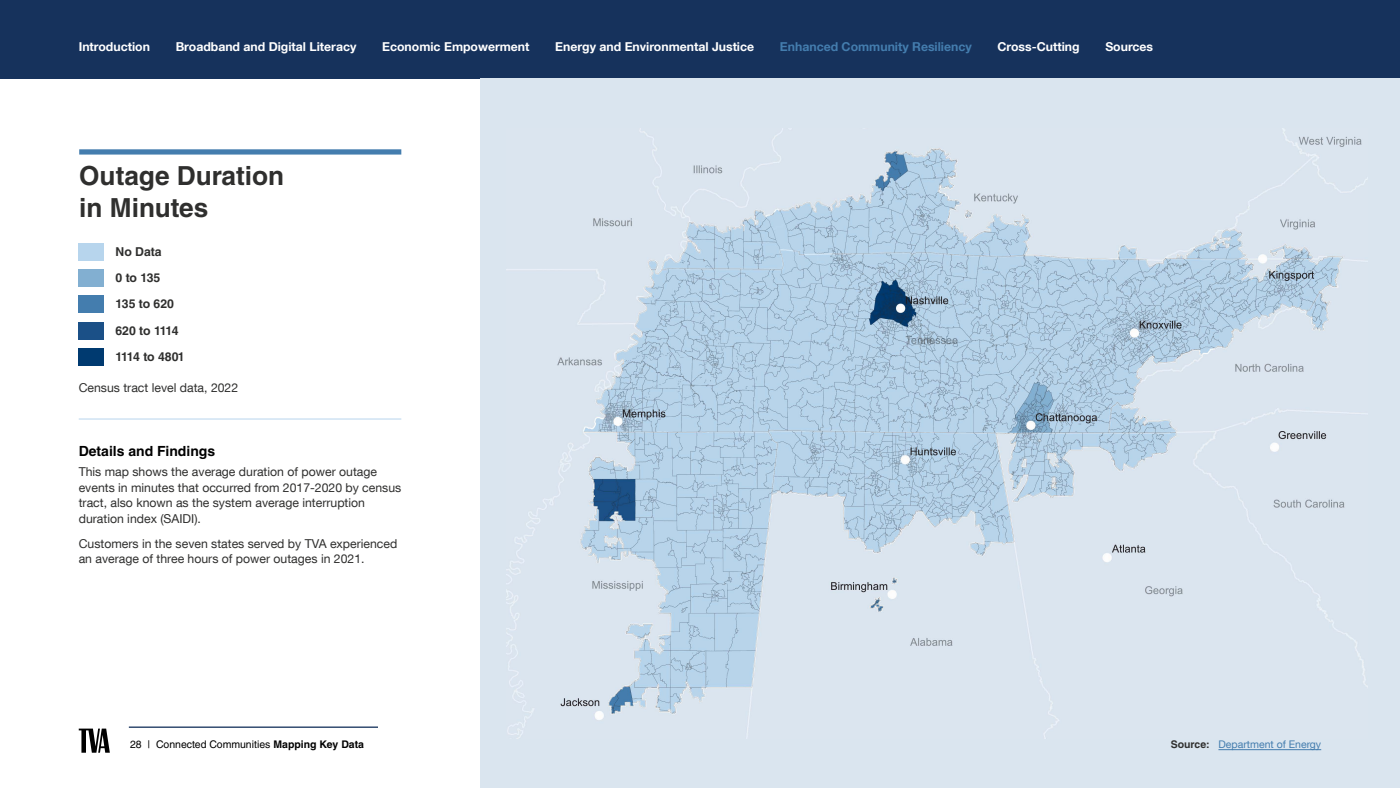
<style>
.page{position:relative;width:1400px;height:788px;background:#fff}
.page>*{position:absolute;margin:0;border:0;box-sizing:border-box;transform-origin:0 0}
.t1{font:700 26.25px/31.5px "Helvetica LT Std";color:#2f2f2e}
.t2{font:700 14px "Helvetica LT Std";color:#000}
.t3{font:12.25px/15.8px "Helvetica Neue LT Com";color:#2f2f2e}
.t4{font:700 12.25px "Helvetica Neue LT Com";color:#fff}
.t5{font:700 12.25px/26.2px "Helvetica LT Std";letter-spacing:-.02em;color:#2f2f2e}
.t6{font:700 12.25px "Helvetica Neue LT Com";color:#447dae}
.t7{font:10.5px "Helvetica LT Std";color:#000}
.t8{font:10.5px "Helvetica Neue LT Com";color:#447dae}
.s1{font-weight:700}
.s2{font-family:"Helvetica LT Std";font-weight:700;color:#2f2f2e}
</style>
<div class="page">
<div style="left:0;top:0;width:1400px;height:79px;background:#16325c"></div>
<div style="left:480px;top:79px;width:920px;height:709px;background:#dae5ef"></div>
<img style="left:506px;top:129px;width:862px;height:609px">
<div style="left:79px;top:149px;width:322px;height:5px;background:#447dae"></div>
<hr style="left:1218px;top:749px;width:103px;height:1px;background:#447dae">
<div style="left:79px;top:269px;width:25px;height:18px;background:#82afd1"></div>
<div style="left:79px;top:243px;width:25px;height:17px;background:#b7d5ed"></div>
<div style="left:79px;top:295px;width:25px;height:18px;background:#447dae"></div>
<div style="left:79px;top:322px;width:25px;height:17px;background:#1b5087"></div>
<div style="left:79px;top:348px;width:25px;height:17px;background:#003a70"></div>
<hr style="left:79px;top:418px;width:322px;height:1px;background:#b7d5ed">
<hr style="left:129px;top:726px;width:249px;height:1px;background:#16325c">
<svg style="left:79px;top:728px;width:31px;height:24px"></svg>
<p class="t6" style="left:780px;top:39px;width:193px">Enhanced Community Resiliency</p>
<p class="t4" style="left:79px;top:39px;width:73px">Introduction</p>
<p class="t4" style="left:176px;top:39px;width:182px">Broadband and Digital Literacy</p>
<p class="t4" style="left:382px;top:39px;width:149px">Economic Empowerment</p>
<p class="t4" style="left:555px;top:39px;width:200px">Energy and Environmental Justice</p>
<p class="t4" style="left:998px;top:39px;width:84px">Cross-Cutting</p>
<p class="t4" style="left:1105px;top:39px;width:49px">Sources</p>
<h1 class="t1" style="left:79px;top:160px;width:207px">Outage Duration in Minutes</h1>
<p class="t5" style="left:115px;top:238px;width:48px">No Data</p>
<p class="t5" style="left:115px;top:265px;width:46px">0 to 135</p>
<p class="t5" style="left:115px;top:291px;width:71px">135 to 620<br>620 to 1114<br>1114 to 4801</p>
<p class="t3" style="left:79px;top:379px;width:161px">Census tract level data, 2022</p>
<p class="t2" style="left:79px;top:442px;width:138px">Details and Findings</p>
<p class="t3" style="left:79px;top:463px;width:324px">This map shows the average duration of power outage events in minutes that occurred from 2017-2020 by census tract, also known as the system average interruption duration index (SAIDI).</p>
<p class="t3" style="left:79px;top:535px;width:320px">Customers in the seven states served by TVA experienced an average of three hours of power outages in 2021.</p>
<p class="t7" style="left:130px;top:738px;width:236px">28 | Connected Communities <span class="s1">Mapping Key Data</span></p>
<p class="t8" style="left:1171px;top:737px;width:152px"><span class="s2">Source:</span> Department of Energy</p>
</div>
